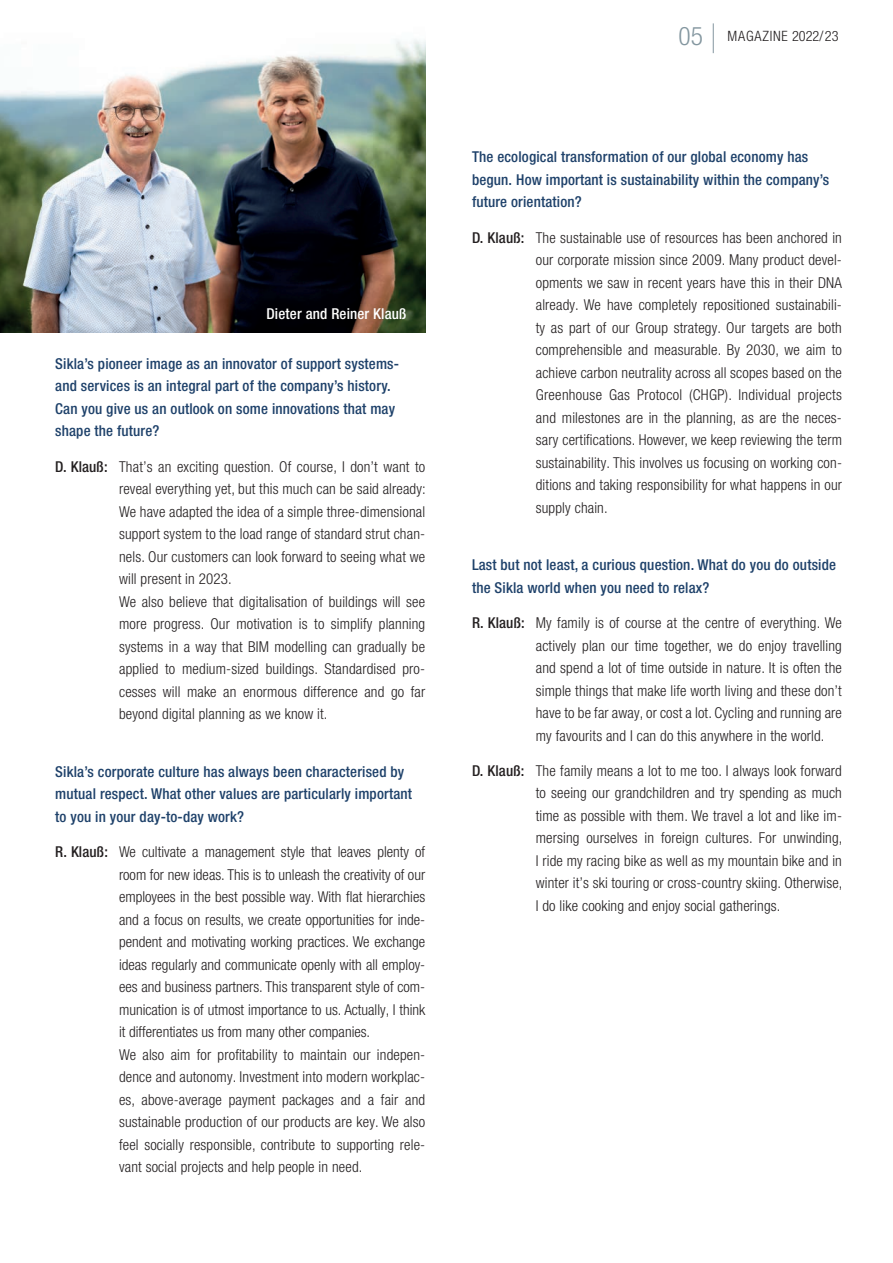
<style>
.page{position:relative;width:893px;height:1263px;background:#fff}
.page>*{position:absolute;margin:0;border:0;box-sizing:border-box;transform-origin:0 0}
.t1{font:300 condensed 15px/22.5px "Helvetica Neue LT Pro";letter-spacing:.01em;color:#231f20;text-align:justify}
.t2{font:500 condensed 15px/22.5px "Helvetica Neue LT Pro";letter-spacing:.01em;color:#1e416a}
.t3{font:500 condensed 15px "Helvetica Neue LT Pro";letter-spacing:.01em;color:#fff}
.t4{font:300 condensed 14.25px "Helvetica Neue LT Pro";letter-spacing:.055em;color:#231f20}
.s1{font-weight:500}
.s2{font-size:25.5px;color:#83969f}
</style>
<div class="page">
<img style="left:0;top:39px;width:425px;height:294px">
<hr style="left:713px;top:23px;width:1px;height:30px;background:#83969f">
<p class="t3" style="left:266px;top:304px;width:141px">Dieter and Reiner Klauß</p>
<p class="t2" style="left:55px;top:352px;width:345px">Sikla’s pioneer image as an innovator of support systems&shy;and services is an integral part of the company’s history.<br>Can you give us an outlook on some innovations that may shape the future?</p>
<p class="t1" style="left:119px;top:455px;width:308px;text-align:left;text-indent:-64px"><span class="s1">D. Klauß:</span> That’s an exciting question. Of course, I don’t want to reveal everything yet, but this much can be said already:<br>We have adapted the idea of a simple three-dimensional support system to the load range of standard strut chan&shy;nels. Our customers can look forward to seeing what we will present in 2023.<br>We also believe that digitalisation of buildings will see more progress. Our motivation is to simplify planning systems in a way that BIM modelling can gradually be applied to medium-sized buildings. Standardised pro&shy;cesses will make an enormous difference and go far beyond digital planning as we know it.</p>
<p class="t2" style="left:55px;top:760px;width:358px">Sikla’s corporate culture has always been characterised by mutual respect. What other values are particularly important to you in your day-to-day work?</p>
<p class="t1" style="left:119px;top:840px;width:308px;text-align:left;text-indent:-64px"><span class="s1">R. Klauß:</span> We cultivate a management style that leaves plenty of room for new ideas. This is to unleash the creativity of our employees in the best possible way. With flat hierarchies and a focus on results, we create opportunities for inde&shy;pendent and motivating working practices. We exchange ideas regularly and communicate openly with all employ&shy;ees and business partners. This transparent style of com&shy;munication is of utmost importance to us. Actually, I think it differentiates us from many other companies.<br>We also aim for profitability to maintain our indepen&shy;dence and autonomy. Investment into modern workplac&shy;es, above-average payment packages and a fair and sustainable production of our products are key. We also feel socially responsible, contribute to supporting rele&shy;vant social projects and help people in need.</p>
<p class="t4" style="left:679px;top:28px;width:161px"><span class="s2">05</span> MAGAZINE 2022/23</p>
<p class="t2" style="left:472px;top:146px;width:359px">The ecological transformation of our global economy has begun. How important is sustainability within the company’s future orientation?</p>
<p class="t1" style="left:536px;top:226px;width:308px;text-indent:-64px"><span class="s1">D. Klauß:</span> The sustainable use of resources has been anchored in our corporate mission since 2009. Many product devel&shy;opments we saw in recent years have this in their DNA already. We have completely repositioned sustainabili&shy;ty as part of our Group strategy. Our targets are both comprehensible and measurable. By 2030, we aim to achieve carbon neutrality across all scopes based on the Greenhouse Gas Protocol (CHGP). Individual projects and milestones are in the planning, as are the neces&shy;sary certifications. However, we keep reviewing the term sustainability. This involves us focusing on working con&shy;ditions and taking responsibility for what happens in our supply chain.</p>
<p class="t2" style="left:472px;top:554px;width:366px">Last but not least, a curious question. What do you do outside the Sikla world when you need to relax?</p>
<p class="t1" style="left:536px;top:611px;width:308px;text-indent:-64px"><span class="s1">R. Klauß:</span> My family is of course at the centre of everything. We actively plan our time together, we do enjoy travelling and spend a lot of time outside in nature. It is often the simple things that make life worth living and these don’t have to be far away, or cost a lot. Cycling and running are my favourits and I can do this anywhere in the world.</p>
<p class="t1" style="left:536px;top:759px;width:308px;text-indent:-64px"><span class="s1">D. Klauß:</span> The family means a lot to me too. I always look forward to seeing our grandchildren and try spending as much time as possible with them. We travel a lot and like im&shy;mersing ourselves in foreign cultures. For unwinding, I ride my racing bike as well as my mountain bike and in winter it’s ski touring or cross-country skiing. Otherwise, I do like cooking and enjoy social gatherings.</p>
</div>
